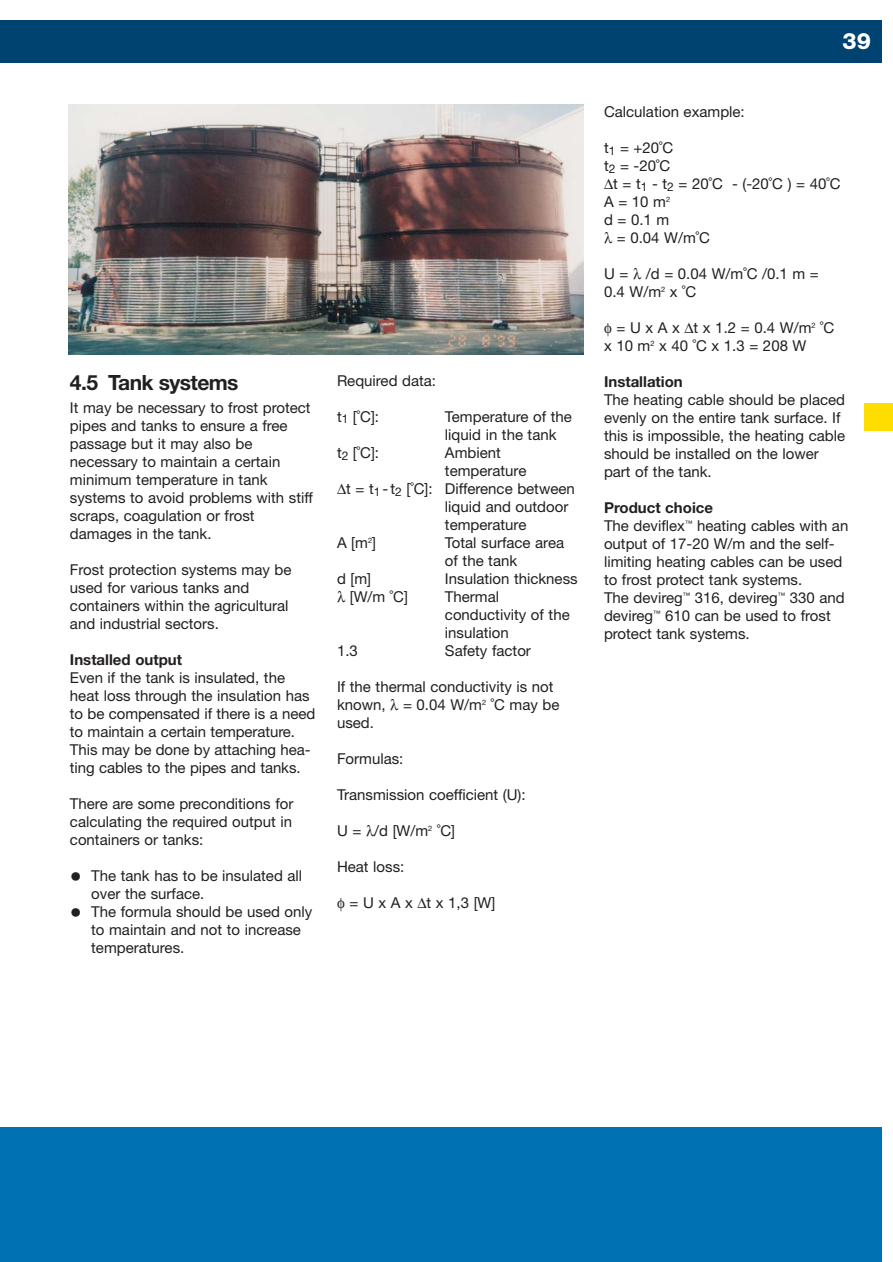
<style>
.page{position:relative;width:893px;height:1262px;background:#fff}
.page>*{position:absolute;margin:0;border:0;box-sizing:border-box;transform-origin:0 0}
.t1{font:800 22.5px "Helvetica Neue";color:#fff}
.t2{font:700 21px "Helvetica Neue";letter-spacing:-.03em;color:#231f20}
.t3{font:15px/18px "Helvetica Neue";color:#231f20}
.t4{font:700 15px "Helvetica Neue";color:#231f20}
.s1{font-size:24px}
.s2{font-weight:700}
</style>
<div class="page">
<div style="left:864px;top:404px;width:28px;height:27px;background:#fd0"></div>
<div style="left:0;top:20px;width:881px;height:42px;background:#004370"></div>
<div style="left:0;top:1127px;width:881px;height:134px;background:#0072b4"></div>
<img style="left:68px;top:105px;width:515px;height:249px">
<h2 class="t2" style="left:70px;top:375px;width:170px">4.5 Tank systems</h2>
<p class="t3" style="left:70px;top:399px;width:244px">It may be necessary to frost protect pipes and tanks to ensure a free passage but it may also be necessary to maintain a certain minimum temperature in tank systems to avoid problems with stiff scraps, coagulation or frost damages in the tank.</p>
<p class="t3" style="left:70px;top:561px;width:223px">Frost protection systems may be used for various tanks and containers within the agricultural and industrial sectors.</p>
<p class="t4" style="left:70px;top:654px;width:114px">Installed output</p>
<p class="t3" style="left:70px;top:669px;width:247px">Even if the tank is insulated, the heat loss through the insulation has to be compensated if there is a need to maintain a certain temperature.<br>This may be done by attaching hea&shy;ting cables to the pipes and tanks.</p>
<p class="t3" style="left:70px;top:795px;width:225px;text-align:justify">There are some preconditions for calculating the required output in containers or tanks:</p>
<p class="t3" style="left:91px;top:867px;width:212px;text-indent:-21px"><span class="s1">•</span> The tank has to be insulated all over the surface.</p>
<p class="t3" style="left:91px;top:903px;width:222px;text-indent:-21px"><span class="s1">•</span> The formula should be used only to maintain and not to increase temperatures.</p>
<p class="t3" style="left:337px;top:373px;width:101px">Required data:</p>
<p class="t3" style="left:337px;top:409px;width:44px">t<sub>1</sub> [˚C]:</p>
<p class="t3" style="left:445px;top:409px;width:128px">Temperature of the liquid in the tank</p>
<p class="t3" style="left:337px;top:445px;width:44px">t<sub>2</sub> [˚C]:</p>
<p class="t3" style="left:445px;top:445px;width:57px">Ambient</p>
<p class="t3" style="left:445px;top:463px;width:83px">temperature</p>
<p class="t3" style="left:337px;top:481px;width:239px">∆t = t<sub>1</sub> -t<sub>2</sub> [˚C]: Difference between</p>
<p class="t3" style="left:445px;top:499px;width:125px">liquid and outdoor</p>
<p class="t3" style="left:445px;top:517px;width:83px">temperature</p>
<p class="t3" style="left:337px;top:535px;width:41px">A [m<sup>2</sup>]</p>
<p class="t3" style="left:445px;top:535px;width:121px">Total surface area of the tank</p>
<p class="t3" style="left:337px;top:571px;width:36px">d [m]</p>
<p class="t3" style="left:445px;top:571px;width:134px">Insulation thickness</p>
<p class="t3" style="left:350px;top:589px;width:60px">[W/m ˚C]</p>
<p class="t3" style="left:445px;top:589px;width:126px">Thermal conductivity of the insulation</p>
<p class="t3" style="left:337px;top:643px;width:22px">1.3</p>
<p class="t3" style="left:445px;top:643px;width:87px">Safety factor</p>
<p class="t3" style="left:337px;top:679px;width:224px">If the thermal conductivity is not known, = 0.04 W/m<sup>2</sup> ˚C may be used.</p>
<p class="t3" style="left:337px;top:751px;width:68px">Formulas:</p>
<p class="t3" style="left:337px;top:787px;width:190px">Transmission coefficient (U):</p>
<p class="t3" style="left:337px;top:823px;width:120px">U = /d [W/m<sup>2</sup> ˚C]</p>
<p class="t3" style="left:337px;top:859px;width:69px">Heat loss:</p>
<p class="t3" style="left:349px;top:895px;width:147px">= U x A x ∆t x 1,3 [W]</p>
<h1 class="t1" style="left:842px;top:33px;width:30px">39</h1>
<p class="t3" style="left:604px;top:104px;width:142px">Calculation example:</p>
<p class="t3" style="left:604px;top:140px;width:71px">t<sub>1</sub> = +20˚C</p>
<p class="t3" style="left:604px;top:158px;width:68px">t<sub>2</sub> = -20˚C</p>
<p class="t3" style="left:604px;top:176px;width:238px">∆t = t<sub>1</sub> - t<sub>2</sub> = 20˚C - (-20˚C ) = 40˚C</p>
<p class="t3" style="left:604px;top:194px;width:68px">A = 10 m<sup>2</sup></p>
<p class="t3" style="left:604px;top:212px;width:67px">d = 0.1 m</p>
<p class="t3" style="left:617px;top:230px;width:95px">= 0.04 W/m˚C</p>
<p class="t3" style="left:604px;top:266px;width:216px">U = /d = 0.04 W/m˚C /0.1 m =<br>0.4 W/m<sup>2</sup> x ˚C</p>
<p class="t3" style="left:604px;top:320px;width:232px;text-indent:12px">= U x A x ∆t x 1.2 = 0.4 W/m<sup>2</sup> ˚C x 10 m<sup>2</sup> x 40 ˚C x 1.3 = 208 W</p>
<p class="t4" style="left:604px;top:376px;width:80px">Installation</p>
<p class="t3" style="left:604px;top:392px;width:242px">The heating cable should be placed evenly on the entire tank surface. If this is impossible, the heating cable should be installed on the lower part of the tank.</p>
<p class="t3" style="left:604px;top:500px;width:246px"><span class="s2">Product choice<br></span>The deviflex<sup>™</sup> heating cables with an output of 17-20 W/m and the self&shy;limiting heating cables can be used to frost protect tank systems.<br>The devireg<sup>™</sup> 316, devireg<sup>™</sup> 330 and devireg<sup>™</sup> 610 can be used to frost protect tank systems.</p>
</div>
